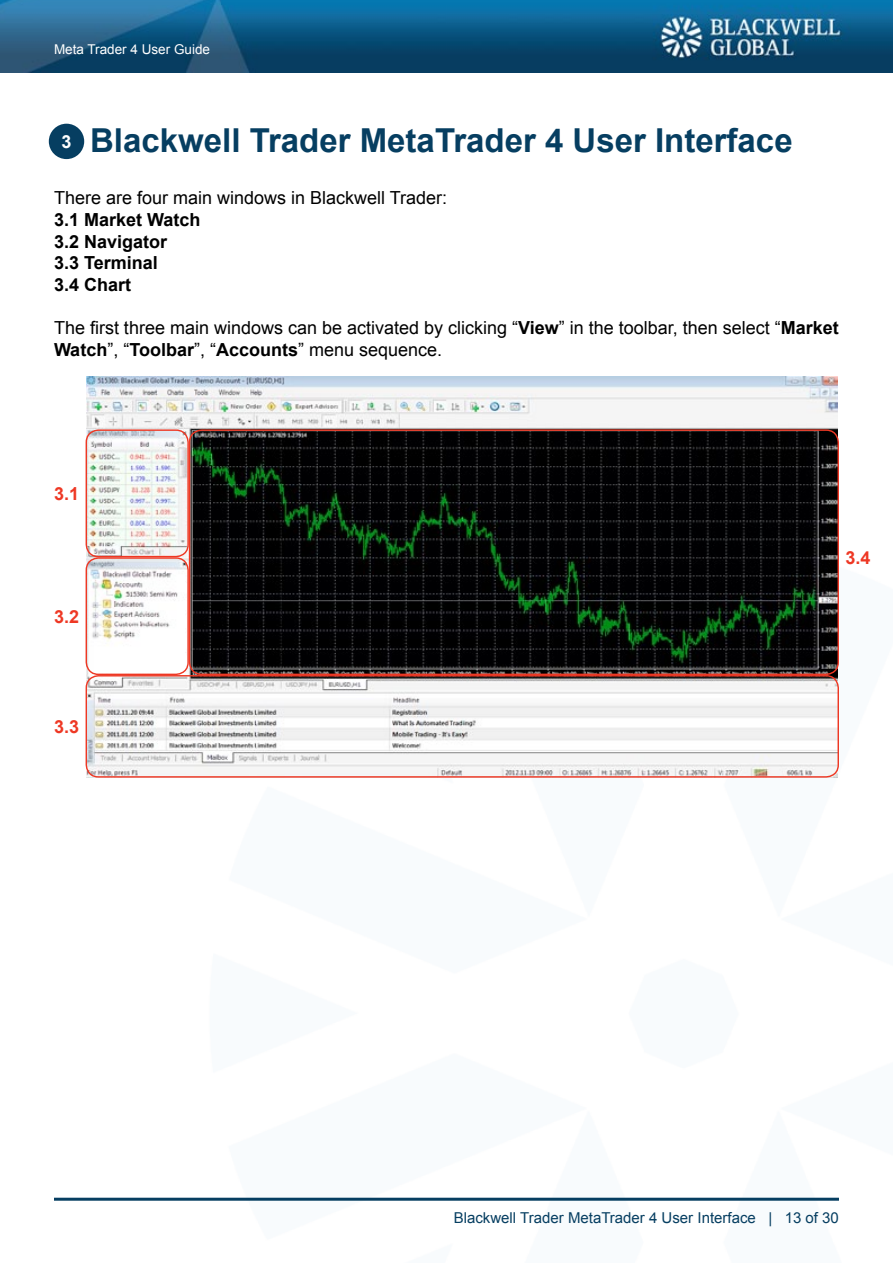
<style>
.page{position:relative;width:893px;height:1263px;background:#fff}
.page>*{position:absolute;margin:0;border:0;box-sizing:border-box;transform-origin:0 0}
.t1{font:700 33px "Arial";color:#063e61}
.t2{font:18px/21.6px "Arial";color:#000}
.t3{font:700 18px/21.6px "Arial";color:#000}
.t4{font:700 18px "Arial";color:#ee3824}
.t5{font:700 18px "Arial";color:#fff}
.t6{font:15px "Arial";color:#063e61}
.t7{font:13.5px "Arial";color:#fff}
.s1{font-weight:700}
</style>
<div class="page">
<img style="left:0;top:0;width:893px;height:73px">
<hr style="left:54px;top:1198px;width:785px;height:3px;background:#063e61">
<img style="left:87px;top:377px;width:751px;height:401px">
<div style="left:86px;top:429px;width:103px;height:128px;border:1px solid #ee3824;border-radius:12px"></div>
<div style="left:86px;top:557px;width:103px;height:118px;border:1px solid #ee3824;border-radius:12px"></div>
<div style="left:86px;top:675px;width:753px;height:103px;border:1px solid #ee3824;border-radius:12px"></div>
<div style="left:189px;top:429px;width:650px;height:246px;border:1px solid #ee3824;border-radius:12px"></div>
<div style="left:49px;top:124px;width:35px;height:35px;background:#063e61;border-radius:50%"></div>
<p class="t7" style="left:54px;top:40px;width:158px">Meta Trader 4 User Guide</p>
<p class="t5" style="left:62px;top:130px;width:12px">3</p>
<h1 class="t1" style="left:90px;top:119px;width:704px">Blackwell Trader MetaTrader 4 User Interface</h1>
<p class="t2" style="left:54px;top:188px;width:395px">There are four main windows in Blackwell Trader:</p>
<p class="t3" style="left:54px;top:210px;width:148px">3.1 Market Watch<br>3.2 Navigator<br>3.3 Terminal<br>3.4 Chart</p>
<p class="t2" style="left:54px;top:317px;width:786px">The first three main windows can be activated by clicking “<span class="s1">View</span>” in the toolbar, then select “<span class="s1">Market<br>Watch</span>”, “<span class="s1">Toolbar</span>”, “<span class="s1">Accounts</span>” menu sequence.</p>
<p class="t4" style="left:54px;top:482px;width:27px">3.1</p>
<p class="t4" style="left:54px;top:604px;width:27px">3.2</p>
<p class="t4" style="left:54px;top:715px;width:27px">3.3</p>
<p class="t4" style="left:845px;top:546px;width:27px">3.4</p>
<p class="t6" style="left:454px;top:1208px;width:387px">Blackwell Trader MetaTrader 4 User Interface | 13 of 30</p>
</div>
